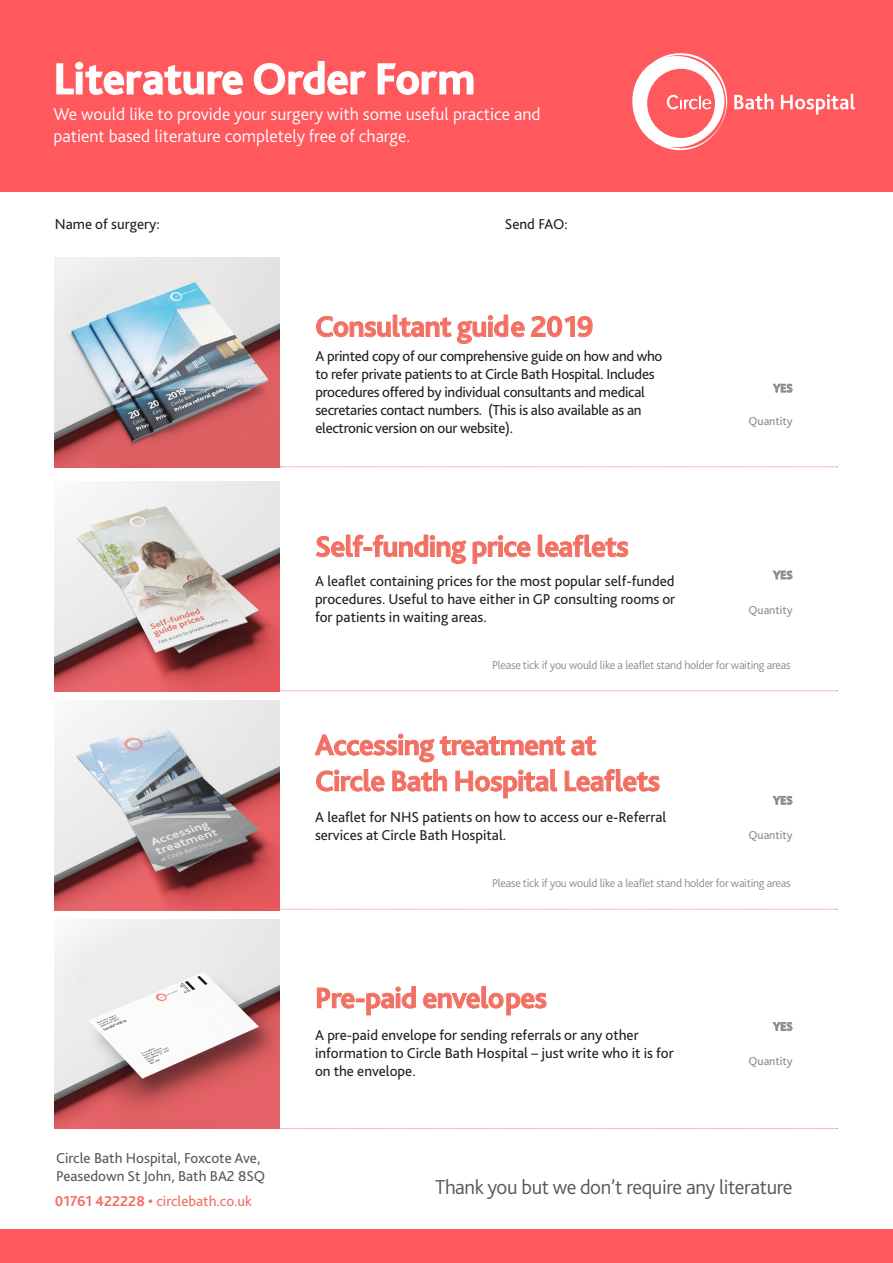
<style>
.page{position:relative;width:893px;height:1263px;background:#fff}
.page>*{position:absolute;margin:0;border:0;box-sizing:border-box;transform-origin:0 0}
.t1{font:700 45px "Bliss 2";color:#fff}
.t2{font:700 30px/36px "Bliss Pro";letter-spacing:-.02em;color:#f26f62}
.t3{font:300 21px "Bliss 2";letter-spacing:-.02em;color:#57585a}
.t4{font:300 18px/21.6px "Bliss 2";color:#fff}
.t5{font:15px/18px "Bliss 2";letter-spacing:-.015em;color:#231f20}
.t6{font:15px/18px "Bliss 2";color:#57585a}
.t7{font:15px "Bliss 2";color:#f26f62}
.t8{font:300 12px "Bliss 2";letter-spacing:-.02em;color:#8b8c8e}
.t9{font:12px "Bliss 2";color:#8b8c8e}
.t10{font:700 12px "Bliss 2";color:#8b8c8e}
.s1{font-weight:700}
</style>
<div class="page">
<svg style="left:280px;top:466px;width:557px;height:1px"></svg>
<img style="left:55px;top:258px;width:225px;height:209px">
<img style="left:55px;top:919px;width:225px;height:210px">
<div style="left:0;top:0;width:893px;height:191px;background:#ff585d"></div>
<svg style="left:317px;top:986px;width:99px;height:29px"></svg>
<svg style="left:423px;top:986px;width:124px;height:29px"></svg>
<svg style="left:316px;top:315px;width:209px;height:29px"></svg>
<svg style="left:531px;top:316px;width:62px;height:21px"></svg>
<svg style="left:772px;top:384px;width:21px;height:9px"></svg>
<img style="left:55px;top:700px;width:225px;height:210px">
<svg style="left:314px;top:734px;width:283px;height:28px"></svg>
<svg style="left:316px;top:769px;width:69px;height:23px"></svg>
<svg style="left:392px;top:769px;width:55px;height:23px"></svg>
<svg style="left:455px;top:769px;width:103px;height:29px"></svg>
<svg style="left:565px;top:769px;width:95px;height:23px"></svg>
<svg style="left:280px;top:690px;width:557px;height:1px"></svg>
<svg style="left:270px;top:909px;width:567px;height:1px"></svg>
<svg style="left:260px;top:1128px;width:577px;height:1px"></svg>
<img style="left:55px;top:481px;width:225px;height:210px">
<svg style="left:316px;top:535px;width:150px;height:29px"></svg>
<svg style="left:472px;top:535px;width:59px;height:29px"></svg>
<svg style="left:538px;top:535px;width:90px;height:22px"></svg>
<svg style="left:772px;top:570px;width:21px;height:10px"></svg>
<svg style="left:772px;top:796px;width:21px;height:9px"></svg>
<svg style="left:772px;top:1022px;width:21px;height:9px"></svg>
<svg style="left:56px;top:61px;width:187px;height:34px"></svg>
<svg style="left:253px;top:61px;width:113px;height:34px"></svg>
<svg style="left:377px;top:63px;width:97px;height:32px"></svg>
<svg style="left:632px;top:53px;width:95px;height:97px"></svg>
<svg style="left:734px;top:94px;width:39px;height:16px"></svg>
<svg style="left:781px;top:94px;width:74px;height:20px"></svg>
<div style="left:0;top:1229px;width:893px;height:34px;background:#ff585d"></div>
<p class="t1" style="left:53px;top:51px;width:423px">Literature Order Form</p>
<p class="t4" style="left:53px;top:103px;width:489px">We would like to provide your surgery with some useful practice and patient based literature completely free of charge.</p>
<p class="t5" style="left:55px;top:215px;width:106px">Name of surgery:</p>
<p class="t5" style="left:505px;top:215px;width:65px">Send FAO:</p>
<p class="t2" style="left:315px;top:308px;width:280px">Consultant guide 2019</p>
<p class="t5" style="left:315px;top:347px;width:349px">A printed copy of our comprehensive guide on how and who to refer private patients to at Circle Bath Hospital. Includes procedures offered by individual consultants and medical secretaries contact numbers. (This is also available as an electronic version on our website).</p>
<p class="t2" style="left:315px;top:528px;width:315px">Self-funding price leaflets</p>
<p class="t5" style="left:315px;top:571px;width:362px;text-align:justify">A leaflet containing prices for the most popular self-funded procedures. Useful to have either in GP consulting rooms or for patients in waiting areas.</p>
<p class="t10" style="left:773px;top:381px;width:21px">YES</p>
<p class="t9" style="left:748px;top:414px;width:46px">Quantity</p>
<p class="t10" style="left:773px;top:567px;width:21px">YES</p>
<p class="t9" style="left:748px;top:602px;width:46px">Quantity</p>
<p class="t8" style="left:492px;top:657px;width:300px">Please tick if you would like a leaflet stand holder for waiting areas</p>
<p class="t2" style="left:315px;top:726px;width:347px">Accessing treatment at<br>Circle Bath Hospital Leaflets</p>
<p class="t5" style="left:315px;top:807px;width:353px">A leaflet for NHS patients on how to access our e-Referral services at Circle Bath Hospital.</p>
<p class="t10" style="left:773px;top:793px;width:21px">YES</p>
<p class="t9" style="left:748px;top:828px;width:46px">Quantity</p>
<p class="t8" style="left:492px;top:876px;width:300px">Please tick if you would like a leaflet stand holder for waiting areas</p>
<p class="t6" style="left:56px;top:1148px;width:211px">Circle Bath Hospital, Foxcote Ave,<br>Peasedown St John, Bath BA2 8SQ</p>
<p class="t7" style="left:55px;top:1191px;width:199px"><span class="s1">01761 422228 •</span> circlebath.co.uk</p>
<p class="t2" style="left:315px;top:979px;width:234px">Pre-paid envelopes</p>
<p class="t5" style="left:315px;top:1025px;width:360px">A pre-paid envelope for sending referrals or any other information to Circle Bath Hospital – just write who it is for on the envelope.</p>
<p class="t10" style="left:773px;top:1019px;width:21px">YES</p>
<p class="t9" style="left:748px;top:1054px;width:46px">Quantity</p>
<p class="t3" style="left:435px;top:1173px;width:359px">Thank you but we don’t require any literature</p>
</div>
